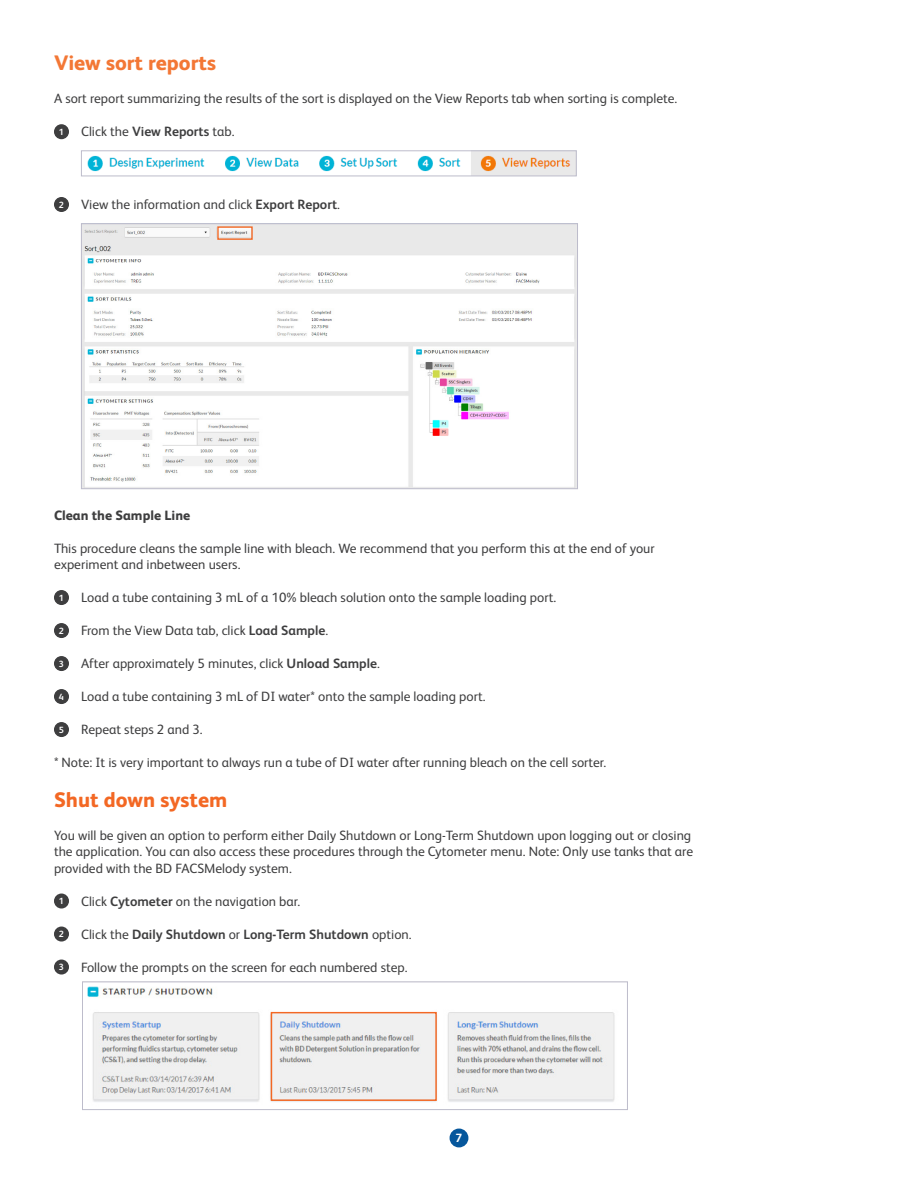
<style>
.page{position:relative;width:918px;height:1188px;background:#fff}
.page>*{position:absolute;margin:0;border:0;box-sizing:border-box;transform-origin:0 0}
.t1{font:800 21px "FS Albert Pro";color:#f37735}
.t2{font:800 21px "FS Albert Pro";color:#f36824}
.t3{font:13.5px/16.5px "FS Albert Pro";color:#3e3e3f}
.t4{font:700 13.5px "FS Albert Pro";color:#3e3e3f}
.t5{font:800 13.5px "FS Albert Pro";color:#3e3e3f}
.Page_Number{font:700 12px "FS Albert Pro";color:#fff}
.t6{font:700 9px "FS Albert Pro";color:#fff}
.s1{font-weight:700}
.s2{font-weight:400}
</style>
<div class="page">
<div style="left:450px;top:1129px;width:18px;height:18px;background:#06579c;border-radius:50%"></div>
<div style="left:450px;top:1129px;width:18px;height:18px;border:2px solid #06579c;border-radius:50%"></div>
<div style="left:55px;top:125px;width:13px;height:13px;background:#3e3e3f;border-radius:50%"></div>
<div style="left:54px;top:124px;width:15px;height:15px;border:2px solid #3e3e3f;border-radius:50%"></div>
<img style="left:87px;top:152px;width:488px;height:22px">
<div style="left:81px;top:150px;width:496px;height:26px;border:1px solid #bdbccb"></div>
<div style="left:55px;top:198px;width:13px;height:13px;background:#3e3e3f;border-radius:50%"></div>
<div style="left:54px;top:197px;width:15px;height:15px;border:2px solid #3e3e3f;border-radius:50%"></div>
<img style="left:83px;top:225px;width:493px;height:262px">
<div style="left:81px;top:223px;width:497px;height:266px;border:1px solid #bdbccb"></div>
<div style="left:217px;top:226px;width:36px;height:14px;border:1px solid #f36824"></div>
<div style="left:55px;top:591px;width:13px;height:13px;background:#3e3e3f;border-radius:50%"></div>
<div style="left:54px;top:590px;width:15px;height:15px;border:2px solid #3e3e3f;border-radius:50%"></div>
<div style="left:55px;top:624px;width:13px;height:13px;background:#3e3e3f;border-radius:50%"></div>
<div style="left:54px;top:623px;width:15px;height:15px;border:2px solid #3e3e3f;border-radius:50%"></div>
<div style="left:55px;top:657px;width:13px;height:13px;background:#3e3e3f;border-radius:50%"></div>
<div style="left:54px;top:656px;width:15px;height:15px;border:2px solid #3e3e3f;border-radius:50%"></div>
<div style="left:55px;top:690px;width:13px;height:13px;background:#3e3e3f;border-radius:50%"></div>
<div style="left:54px;top:689px;width:15px;height:15px;border:2px solid #3e3e3f;border-radius:50%"></div>
<div style="left:55px;top:723px;width:13px;height:13px;background:#3e3e3f;border-radius:50%"></div>
<div style="left:54px;top:722px;width:15px;height:15px;border:2px solid #3e3e3f;border-radius:50%"></div>
<div style="left:55px;top:894px;width:13px;height:14px;background:#3e3e3f;border-radius:50%"></div>
<div style="left:54px;top:894px;width:15px;height:15px;border:2px solid #3e3e3f;border-radius:50%"></div>
<div style="left:55px;top:927px;width:13px;height:14px;background:#3e3e3f;border-radius:50%"></div>
<div style="left:54px;top:927px;width:15px;height:15px;border:2px solid #3e3e3f;border-radius:50%"></div>
<div style="left:55px;top:960px;width:13px;height:14px;background:#3e3e3f;border-radius:50%"></div>
<div style="left:54px;top:960px;width:15px;height:15px;border:2px solid #3e3e3f;border-radius:50%"></div>
<img style="left:87px;top:986px;width:528px;height:116px">
<div style="left:82px;top:981px;width:546px;height:129px;border:1px solid #bdbccb"></div>
<div style="left:271px;top:1012px;width:166px;height:89px;border:1px solid #f36824"></div>
<p class="t1" style="left:54px;top:46px;width:163px">View sort reports</p>
<p class="t3" style="left:54px;top:89px;width:625px">A sort report summarizing the results of the sort is displayed on the View Reports tab when sorting is complete.</p>
<p class="t6" style="left:59px;top:125px;width:7px">1</p>
<p class="t3" style="left:81px;top:122px;width:155px">Click the <span class="s1">View Reports</span> tab.</p>
<p class="t6" style="left:59px;top:198px;width:7px">2</p>
<p class="t3" style="left:81px;top:195px;width:260px">View the information and click <span class="s1">Export Report</span>.</p>
<p class="t5" style="left:54px;top:504px;width:138px">Clean the Sample Line</p>
<p class="t3" style="left:54px;top:539px;width:602px">This procedure cleans the sample line with bleach. We recommend that you perform this at the end of your experiment and inbetween users.</p>
<p class="t6" style="left:59px;top:591px;width:7px">1</p>
<p class="t3" style="left:81px;top:588px;width:477px">Load a tube containing 3 mL of a 10% bleach solution onto the sample loading port.</p>
<p class="t6" style="left:59px;top:624px;width:7px">2</p>
<p class="t3" style="left:81px;top:621px;width:249px">From the View Data tab, click <span class="s1">Load Sample</span>.</p>
<p class="t6" style="left:59px;top:657px;width:7px">3</p>
<p class="t3" style="left:81px;top:654px;width:300px">After approximately 5 minutes, click <span class="s1">Unload Sample</span>.</p>
<p class="t6" style="left:59px;top:690px;width:7px">4</p>
<p class="t3" style="left:81px;top:687px;width:406px">Load a tube containing 3 mL of DI water* onto the sample loading port.</p>
<p class="t6" style="left:59px;top:723px;width:7px">5</p>
<p class="t3" style="left:81px;top:720px;width:123px">Repeat steps 2 and 3.</p>
<p class="t3" style="left:54px;top:753px;width:554px">* Note: It is very important to always run a tube of DI water after running bleach on the cell sorter.</p>
<p class="t2" style="left:54px;top:783px;width:175px">Shut down system</p>
<p class="t3" style="left:54px;top:826px;width:641px">You will be given an option to perform either Daily Shutdown or Long-Term Shutdown upon logging out or closing the application. You can also access these procedures through the Cytometer menu. Note: Only use tanks that are provided with the BD FACSMelody system.</p>
<p class="t6" style="left:59px;top:895px;width:7px">1</p>
<p class="t3" style="left:81px;top:892px;width:221px">Click <span class="s1">Cytometer</span> on the navigation bar.</p>
<p class="t6" style="left:59px;top:928px;width:7px">2</p>
<p class="t4" style="left:81px;top:924px;width:332px"><span class="s2">Click the</span> Daily Shutdown <span class="s2">or</span> Long-Term Shutdown <span class="s2">option.</span></p>
<p class="t6" style="left:59px;top:961px;width:7px">3</p>
<p class="t3" style="left:81px;top:958px;width:328px">Follow the prompts on the screen for each numbered step.</p>
<p class="Page_Number" style="left:456px;top:1130px;width:8px">7</p>
</div>
